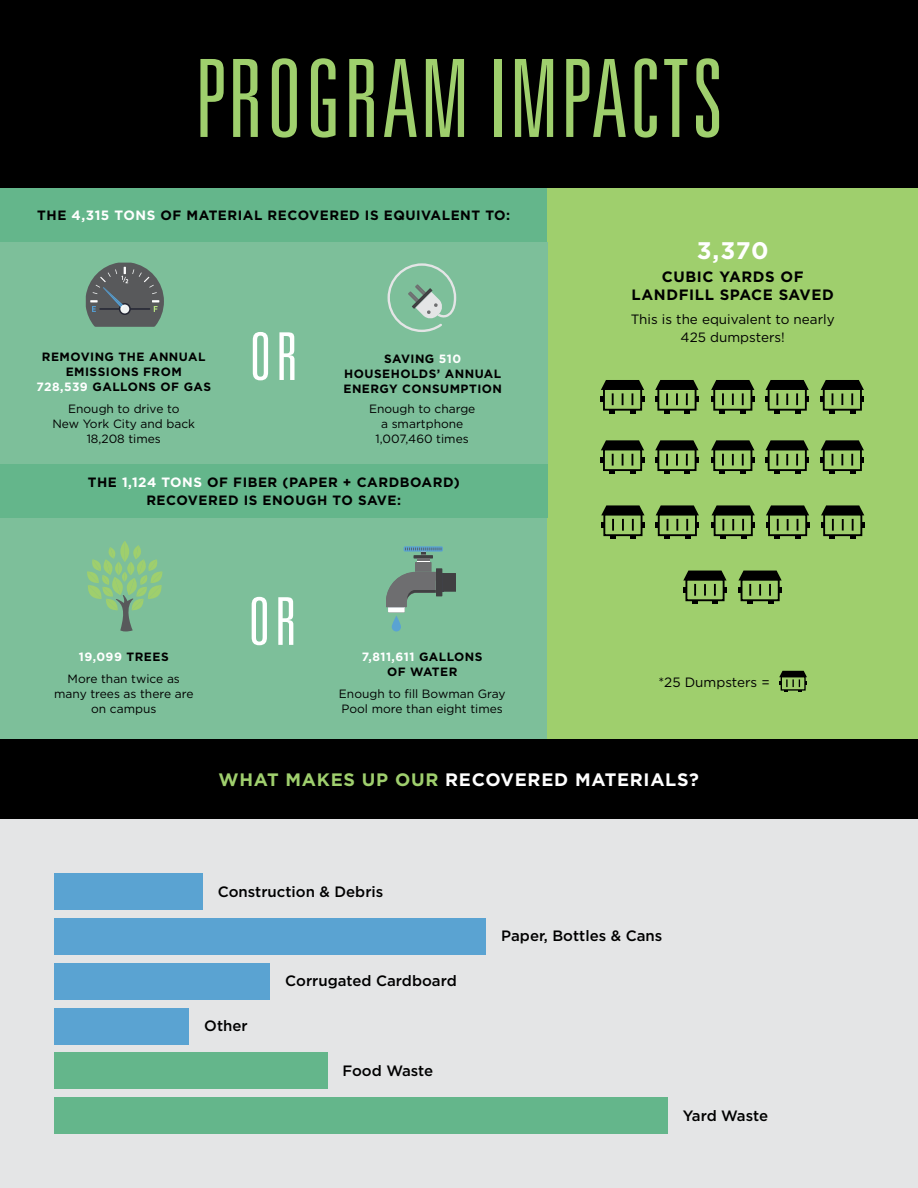
<style>
.page{position:relative;width:918px;height:1188px;background:#fff}
.page>*{position:absolute;margin:0;border:0;box-sizing:border-box;transform-origin:0 0}
.t1{font:300 ultra-condensed 108px "Univers";letter-spacing:.025em;color:#9fcf6d}
.t2{font:300 ultra-condensed 66px "Univers";color:#fff}
.t3{font:700 24px "Gotham";color:#fff}
.t4{font:700 18px "Gotham";letter-spacing:.04em;color:#fff}
.t5{font:500 15px "Gotham";color:#000}
.t6{font:700 15px/18px "Gotham";letter-spacing:.04em;color:#000;text-align:center}
.t7{font:700 13.5px/18px "Gotham";letter-spacing:.04em;color:#000;text-align:center}
.t8{font:13.5px/18px "Gotham";color:#000;text-align:center}
.t9{font:12px "Gotham";color:#000}
.t10{font:700 12px "Gotham";letter-spacing:.04em;color:#000}
.t11{font:700 12px "Gotham";letter-spacing:.04em;color:#fff}
.s1{color:#fff}
.s2{color:#000}
.s3{color:#9fcf6d}
</style>
<div class="page">
<div style="left:0;top:518px;width:548px;height:221px;background:#7dbf9a"></div>
<div style="left:0;top:0;width:918px;height:188px;background:#000"></div>
<div style="left:0;top:188px;width:548px;height:54px;background:#64b68b"></div>
<div style="left:548px;top:188px;width:370px;height:551px;background:#9fcf6d"></div>
<div style="left:0;top:242px;width:548px;height:222px;background:#7dbf9a"></div>
<div style="left:0;top:819px;width:918px;height:369px;background:#e4e5e6"></div>
<svg style="left:392px;top:615px;width:9px;height:17px"></svg>
<svg style="left:386px;top:546px;width:70px;height:67px"></svg>
<svg style="left:87px;top:541px;width:76px;height:91px"></svg>
<svg style="left:86px;top:263px;width:78px;height:64px;background:#626d6a"></svg>
<svg style="left:388px;top:263px;width:68px;height:69px"></svg>
<div style="left:0;top:464px;width:548px;height:54px;background:#64b68b"></div>
<svg style="left:601px;top:380px;width:43px;height:33px"></svg>
<svg style="left:655px;top:380px;width:44px;height:33px"></svg>
<svg style="left:711px;top:380px;width:43px;height:33px"></svg>
<svg style="left:766px;top:380px;width:43px;height:33px"></svg>
<svg style="left:821px;top:380px;width:43px;height:33px"></svg>
<svg style="left:601px;top:440px;width:43px;height:34px"></svg>
<svg style="left:655px;top:440px;width:44px;height:34px"></svg>
<svg style="left:711px;top:440px;width:43px;height:34px"></svg>
<svg style="left:766px;top:440px;width:43px;height:34px"></svg>
<svg style="left:821px;top:440px;width:43px;height:34px"></svg>
<svg style="left:601px;top:505px;width:44px;height:34px"></svg>
<svg style="left:656px;top:505px;width:43px;height:34px"></svg>
<svg style="left:712px;top:505px;width:43px;height:34px"></svg>
<svg style="left:766px;top:505px;width:43px;height:34px"></svg>
<svg style="left:821px;top:505px;width:43px;height:34px"></svg>
<svg style="left:683px;top:571px;width:44px;height:33px"></svg>
<svg style="left:738px;top:571px;width:44px;height:33px"></svg>
<svg style="left:779px;top:671px;width:28px;height:21px"></svg>
<div style="left:781px;top:676px;width:25px;height:15px;border:1px solid #000"></div>
<div style="left:0;top:739px;width:918px;height:80px;background:#000"></div>
<div style="left:54px;top:873px;width:149px;height:37px;background:#5aa3d2"></div>
<div style="left:54px;top:918px;width:432px;height:37px;background:#5aa3d2"></div>
<div style="left:54px;top:963px;width:216px;height:36px;background:#5aa3d2"></div>
<div style="left:54px;top:1008px;width:135px;height:36px;background:#5aa3d2"></div>
<div style="left:54px;top:1053px;width:273px;height:36px;background:#64b68b"></div>
<div style="left:54px;top:1097px;width:613px;height:37px;background:#64b68b"></div>
<h1 class="t1" style="left:195px;top:42px;width:529px">PROGRAM IMPACTS</h1>
<p class="t7" style="left:37px;top:206px;width:474px">THE <span class="s1">4,315 TONS</span> OF MATERIAL RECOVERED IS EQUIVALENT TO:</p>
<p class="t2" style="left:249px;top:322px;width:50px">OR</p>
<p class="t10" style="left:42px;top:349px;width:165px">REMOVING THE ANNUAL</p>
<p class="t10" style="left:384px;top:350px;width:79px">SAVING <span class="s1">510</span></p>
<p class="t10" style="left:66px;top:364px;width:118px">EMISSIONS FROM</p>
<p class="t10" style="left:344px;top:365px;width:159px">HOUSEHOLDS’ ANNUAL</p>
<p class="t10" style="left:37px;top:379px;width:176px"><span class="s1">728,539</span> GALLONS OF GAS</p>
<p class="t10" style="left:343px;top:380px;width:160px">ENERGY CONSUMPTION</p>
<p class="t9" style="left:68px;top:401px;width:113px">Enough to drive to</p>
<p class="t9" style="left:369px;top:401px;width:108px">Enough to charge</p>
<p class="t9" style="left:53px;top:416px;width:144px">New York City and back</p>
<p class="t9" style="left:381px;top:416px;width:84px">a smartphone</p>
<p class="t9" style="left:87px;top:431px;width:76px">18,208 times</p>
<p class="t9" style="left:376px;top:431px;width:95px">1,007,460 times</p>
<p class="t7" style="left:88px;top:473px;width:373px">THE <span class="s1">1,124 TONS</span> OF FIBER (PAPER + CARDBOARD)<br>RECOVERED IS ENOUGH TO SAVE:</p>
<p class="t2" style="left:248px;top:587px;width:50px">OR</p>
<p class="t11" style="left:79px;top:649px;width:91px">19,099 <span class="s2">TREES</span></p>
<p class="t11" style="left:362px;top:649px;width:122px">7,811,611 <span class="s2">GALLONS</span></p>
<p class="t9" style="left:68px;top:671px;width:114px">More than twice as</p>
<p class="t10" style="left:387px;top:664px;width:72px">OF WATER</p>
<p class="t9" style="left:54px;top:686px;width:141px">many trees as there are</p>
<p class="t9" style="left:339px;top:686px;width:168px">Enough to fll Bowman Gray</p>
<p class="t9" style="left:91px;top:701px;width:67px">on campus</p>
<p class="t9" style="left:342px;top:701px;width:163px">Pool more than eight times</p>
<p class="t3" style="left:697px;top:235px;width:73px">3,370</p>
<p class="t6" style="left:632px;top:267px;width:204px">CUBIC YARDS OF<br>LANDFILL SPACE SAVED</p>
<p class="t8" style="left:631px;top:310px;width:206px">This is the equivalent to nearly<br>425 dumpsters!</p>
<p class="t8" style="left:658px;top:673px;width:113px">*25 Dumpsters =</p>
<p class="t4" style="left:218px;top:767px;width:482px"><span class="s3">WHAT MAKES UP OUR</span> RECOVERED MATERIALS?</p>
<p class="t5" style="left:218px;top:882px;width:167px">Construction &amp; Debris</p>
<p class="t5" style="left:204px;top:1017px;width:45px">Other</p>
<p class="t5" style="left:285px;top:972px;width:173px">Corrugated Cardboard</p>
<p class="t5" style="left:343px;top:1062px;width:92px">Food Waste</p>
<p class="t5" style="left:501px;top:927px;width:163px">Paper, Bottles &amp; Cans</p>
<p class="t5" style="left:683px;top:1107px;width:87px">Yard Waste</p>
</div>
